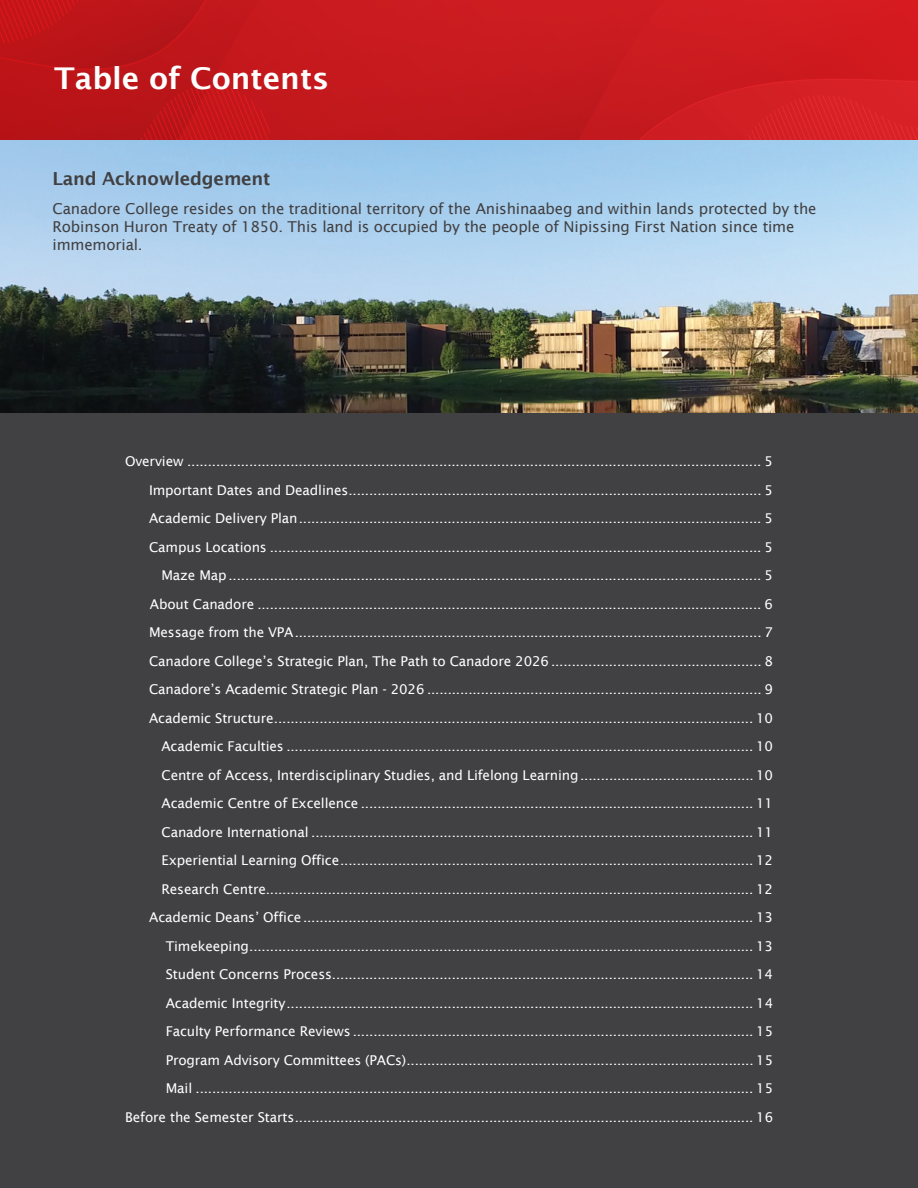
<style>
.page{position:relative;width:918px;height:1188px;background:#fff}
.page>*{position:absolute;margin:0;border:0;box-sizing:border-box;transform-origin:0 0}
.t1{font:600 30px "Lucida Sans";color:#fff}
.t2{font:600 18px "Lucida Sans";letter-spacing:-.01em;color:#414042}
.t3{font:15px/18px "Lucida Sans";letter-spacing:-.01em;color:#414042}
.t4{font:13.5px/28.5px "Lucida Sans";letter-spacing:-.01em;color:#fff;text-align:right}
</style>
<div class="page">
<svg style="left:0;top:0;width:918px;height:140px;background:#c6191e"></svg>
<div style="left:0;top:205px;width:918px;height:983px;background:#414042"></div>
<img style="left:0;top:140px;width:918px;height:273px">
<h1 class="t1" style="left:54px;top:61px;width:277px">Table of Contents</h1>
<h2 class="t2" style="left:52px;top:168px;width:220px">Land Acknowledgement</h2>
<p class="t3" style="left:52px;top:199px;width:766px">Canadore College resides on the traditional territory of the Anishinaabeg and within lands protected by the<br>Robinson Huron Treaty of 1850. This land is occupied by the people of Nipissing First Nation since time immemorial.</p>
<p class="t4" style="left:125px;top:447px;width:650px">Overview ........................................................................................................................................... 5<br>Important Dates and Deadlines.................................................................................................... 5<br>Academic Delivery Plan................................................................................................................ 5<br>Campus Locations ....................................................................................................................... 5<br>Maze Map................................................................................................................................. 5<br>About Canadore .......................................................................................................................... 6<br>Message from the VPA................................................................................................................. 7<br>Canadore College’s Strategic Plan, The Path to Canadore 2026 ................................................... 8<br>Canadore’s Academic Strategic Plan - 2026 ................................................................................. 9<br>Academic Structure.................................................................................................................... 10<br>Academic Faculties ................................................................................................................. 10<br>Centre of Access, Interdisciplinary Studies, and Lifelong Learning.......................................... 10<br>Academic Centre of Excellence ............................................................................................... 11<br>Canadore International ........................................................................................................... 11<br>Experiential Learning Office.................................................................................................... 12<br>Research Centre...................................................................................................................... 12<br>Academic Deans’ Office............................................................................................................. 13<br>Timekeeping.......................................................................................................................... 13<br>Student Concerns Process...................................................................................................... 14<br>Academic Integrity................................................................................................................. 14<br>Faculty Performance Reviews ................................................................................................. 15<br>Program Advisory Committees (PACs).................................................................................... 15<br>Mail ....................................................................................................................................... 15<br>Before the Semester Starts............................................................................................................... 16</p>
</div>
